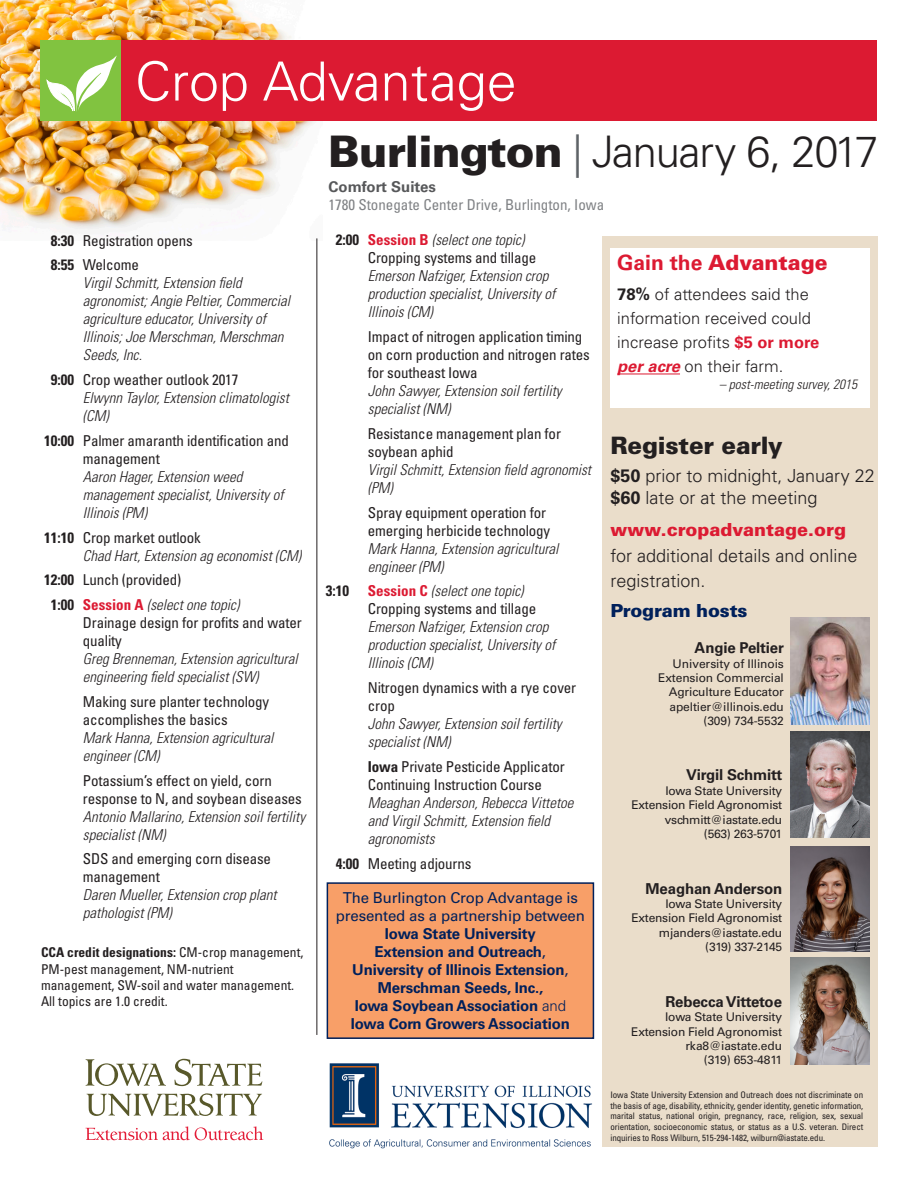
<style>
.page{position:relative;width:918px;height:1188px;background:#fff}
.page>*{position:absolute;margin:0;border:0;box-sizing:border-box;transform-origin:0 0}
.t1{font:300 54px "Univers LT Std";color:#fff}
.t2{font:300 43.5px "Univers LT Std";letter-spacing:-.025em;color:#231f20}
.t3{font:900 24px "Univers LT Std";letter-spacing:-.01em;color:#231f20}
.t4{font:900 21px "Univers LT Std";color:#dc1a32}
.t5{font:300 18px/21.6px "Univers LT Std";color:#231f20}
.t6{font:900 18px "Univers LT Std";color:#dc1a32}
.t7{font:900 18px "Univers LT Std";letter-spacing:-.01em;color:#00205b}
.t8{font:300 16.5px/24px "Univers LT Std";color:#231f20}
.t9{font:italic 300 condensed 15px/18px "Univers LT Std";color:#231f20}
.t10{font:condensed 15px/18px "Univers LT Std";letter-spacing:-.01em;color:#231f20}
.t11{font:700 15px/18px "Univers LT Std";letter-spacing:-.01em;color:#00205b;text-align:center}
.t12{font:15px/18px "Univers LT Std";letter-spacing:-.01em;color:#00205b;text-align:center}
.t13{font:700 15px "Univers LT Std";letter-spacing:-.01em;color:#231f20}
.t14{font:condensed 15px "Univers LT Std";color:#808285}
.t15{font:700 15px "Univers LT Std";color:#57585a}
.t16{font:condensed 13.5px/16.2px "Univers LT Std";color:#231f20}
.t17{font:italic 300 condensed 13.5px "Univers LT Std";color:#231f20}
.t18{font:12px/14.4px "Univers LT Std";letter-spacing:-.02em;color:#231f20;text-align:right}
.t19{font:condensed 9px/10.8px "Univers LT Std";letter-spacing:-.01em;color:#231f20;text-align:justify}
.s1{font-weight:700}
.s2{font-weight:700;font-style:normal}
.s3{font-weight:400;font-style:normal}
.s4{font-weight:700;font-style:normal;color:#dc1a32}
.s5{font-weight:900}
.s6{color:#5e6367}
.s7{font-weight:700;color:#dc1a32}
.s8{font-weight:300;font-style:italic}
.s9{font-weight:400}
.s10{font-weight:300}
.s11{font-weight:700;font-style:italic;color:#dc1a32}
</style>
<div class="page">
<img style="left:0;top:0;width:317px;height:240px">
<div style="left:40px;top:40px;width:838px;height:82px;background:#dc1a32"></div>
<div style="left:40px;top:40px;width:82px;height:82px;background:#81c340"></div>
<svg style="left:47px;top:55px;width:70px;height:57px"></svg>
<div style="left:602px;top:237px;width:276px;height:910px;background:#eaddca"></div>
<hr style="left:317px;top:238px;width:1px;height:797px;background:#231f20">
<svg style="left:86px;top:1059px;width:80px;height:27px"></svg>
<svg style="left:174px;top:1059px;width:88px;height:28px"></svg>
<svg style="left:87px;top:1093px;width:175px;height:23px"></svg>
<svg style="left:86px;top:1126px;width:177px;height:14px"></svg>
<img style="left:329px;top:1063px;width:263px;height:86px">
<div style="left:610px;top:248px;width:260px;height:159px;background:#fff"></div>
<hr style="left:617px;top:374px;width:63px;height:1px;background:#dc1a32">
<div style="left:327px;top:883px;width:266px;height:155px;background:#f89f68"></div>
<div style="left:327px;top:882px;width:267px;height:157px;border:2px solid #00205b"></div>
<img style="left:791px;top:732px;width:78px;height:106px">
<img style="left:791px;top:617px;width:78px;height:107px">
<img style="left:791px;top:846px;width:78px;height:105px">
<img style="left:791px;top:957px;width:78px;height:107px">
<h1 class="t1" style="left:135px;top:49px;width:383px">Crop Advantage</h1>
<p class="t10" style="left:51px;top:228px;width:144px;line-height:24.8px"><span class="s1">8:30</span> Registration opens<br><span class="s1">8:55</span> Welcome</p>
<p class="t9" style="left:83px;top:274px;width:209px">Virgil Schmitt, Extension field agronomist; Angie Peltier, Commercial agriculture educator, University of<br>Illinois; Joe Merschman, Merschman<br>Seeds, Inc.</p>
<p class="t9" style="left:83px;top:371px;width:208px;text-indent:-32px"><span class="s2">9:00</span> <span class="s3">Crop weather outlook 2017<br></span>Elwynn Taylor, Extension climatologist (CM)</p>
<p class="t10" style="left:83px;top:431px;width:208px;text-indent:-39px"><span class="s1">10:00</span> Palmer amaranth identification and management</p>
<p class="t9" style="left:83px;top:468px;width:202px">Aaron Hager, Extension weed management specialist, University of<br>Illinois (PM)</p>
<p class="t9" style="left:83px;top:529px;width:220px;text-indent:-39px"><span class="s2">11:10</span> <span class="s3">Crop market outlook<br></span>Chad Hart, Extension ag economist (CM)</p>
<p class="t9" style="left:51px;top:568px;width:190px;line-height:24.8px;text-indent:-7px"><span class="s2">12:00</span> <span class="s3">Lunch (provided)<br></span><span class="s2">1:00</span> <span class="s4">Session A</span> (select one topic)</p>
<p class="t10" style="left:83px;top:614px;width:220px">Drainage design for profits and water quality</p>
<p class="t9" style="left:83px;top:650px;width:216px">Greg Brenneman, Extension agricultural engineering field specialist (SW)</p>
<p class="t10" style="left:83px;top:692px;width:188px">Making sure planter technology accomplishes the basics</p>
<p class="t9" style="left:83px;top:729px;width:192px">Mark Hanna, Extension agricultural engineer (CM)</p>
<p class="t10" style="left:83px;top:771px;width:220px">Potassium’s effect on yield, corn response to N, and soybean diseases</p>
<p class="t9" style="left:83px;top:808px;width:224px">Antonio Mallarino, Extension soil fertility specialist (NM)</p>
<p class="t10" style="left:83px;top:850px;width:190px">SDS and emerging corn disease management</p>
<p class="t9" style="left:83px;top:886px;width:195px">Daren Mueller, Extension crop plant pathologist (PM)</p>
<p class="t16" style="left:41px;top:944px;width:264px"><span class="s1">CCA credit designations:</span> CM-crop management, PM-pest management, NM-nutrient management, SW-soil and water management.<br>All topics are 1.0 credit.</p>
<h2 class="t2" style="left:328px;top:125px;width:552px"><span class="s5">Burlington</span> <span class="s6">|</span> January 6, 2017</h2>
<p class="t15" style="left:328px;top:177px;width:109px">Comfort Suites</p>
<p class="t14" style="left:328px;top:195px;width:277px">1780 Stonegate Center Drive, Burlington, Iowa</p>
<p class="t10" style="left:368px;top:231px;width:170px;text-indent:-32px"><span class="s1">2:00</span> <span class="s7">Session B</span> <span class="s8">(select one topic)<br></span>Cropping systems and tillage</p>
<p class="t9" style="left:368px;top:267px;width:189px">Emerson Nafziger, Extension crop production specialist, University of<br>Illinois (CM)</p>
<p class="t10" style="left:368px;top:328px;width:224px">Impact of nitrogen application timing on corn production and nitrogen rates for southeast Iowa</p>
<p class="t9" style="left:368px;top:382px;width:195px">John Sawyer, Extension soil fertility specialist (NM)</p>
<p class="t10" style="left:368px;top:424px;width:195px">Resistance management plan for soybean aphid</p>
<p class="t9" style="left:368px;top:461px;width:225px">Virgil Schmitt, Extension field agronomist (PM)</p>
<p class="t10" style="left:368px;top:503px;width:184px">Spray equipment operation for emerging herbicide technology</p>
<p class="t9" style="left:368px;top:539px;width:192px">Mark Hanna, Extension agricultural engineer (PM)</p>
<p class="t10" style="left:368px;top:582px;width:170px;text-indent:-42px"><span class="s1">3:10</span> <span class="s7">Session C</span> <span class="s8">(select one topic)<br></span>Cropping systems and tillage</p>
<p class="t9" style="left:368px;top:618px;width:189px">Emerson Nafziger, Extension crop production specialist, University of<br>Illinois (CM)</p>
<p class="t10" style="left:368px;top:679px;width:210px">Nitrogen dynamics with a rye cover crop</p>
<p class="t9" style="left:368px;top:715px;width:195px">John Sawyer, Extension soil fertility specialist (NM)</p>
<p class="t10" style="left:368px;top:757px;width:198px"><span class="s1">Iowa</span> Private Pesticide Applicator<br>Continuing Instruction Course</p>
<p class="t9" style="left:368px;top:794px;width:207px">Meaghan Anderson, Rebecca Vittetoe and Virgil Schmitt, Extension field agronomists</p>
<p class="t10" style="left:336px;top:854px;width:137px"><span class="s1">4:00</span> Meeting adjourns</p>
<p class="t12" style="left:336px;top:889px;width:251px">The Burlington Crop Advantage is presented as a partnership between</p>
<p class="t11" style="left:351px;top:925px;width:221px">Iowa State University<br>Extension and Outreach<span class="s9">,<br></span>University of Illinois Extension<span class="s9">,<br></span>Merschman Seeds, Inc.,<br>Iowa Soybean Association <span class="s10">and<br></span>Iowa Corn Growers Association</p>
<h3 class="t4" style="left:617px;top:249px;width:212px"><span class="s1">Gain the</span> Advantage</h3>
<p class="t8" style="left:617px;top:282px;width:204px"><span class="s1">78%</span> of attendees said the information received could increase profits <span class="s7">$5 or more </span><span class="s11">per acre</span> on their farm.</p>
<p class="t17" style="left:719px;top:376px;width:140px">– post-meeting survey, 2015</p>
<h3 class="t3" style="left:610px;top:430px;width:174px">Register early</h3>
<p class="t5" style="left:610px;top:465px;width:266px"><span class="s1">$50</span> prior to midnight, January 22 <span class="s1">$60</span> late or at the meeting</p>
<p class="t6" style="left:610px;top:518px;width:237px">www.cropadvantage.org</p>
<p class="t5" style="left:610px;top:543px;width:249px;line-height:25.5px">for additional details and online registration.</p>
<p class="t7" style="left:610px;top:599px;width:139px">Program hosts</p>
<p class="t13" style="left:695px;top:639px;width:91px">Angie Peltier</p>
<p class="t18" style="left:658px;top:656px;width:127px">University of Illinois<br>Extension Commercial<br>Agriculture Educator apeltier@illinois.edu (309) 734-5532</p>
<p class="t13" style="left:686px;top:766px;width:98px">Virgil Schmitt</p>
<p class="t18" style="left:631px;top:783px;width:152px">Iowa State University<br>Extension Field Agronomist vschmitt@iastate.edu<br>(563) 263-5701</p>
<p class="t13" style="left:646px;top:879px;width:138px">Meaghan Anderson</p>
<p class="t18" style="left:631px;top:897px;width:152px">Iowa State University<br>Extension Field Agronomist mjanders@iastate.edu (319) 337-2145</p>
<p class="t13" style="left:665px;top:993px;width:118px">Rebecca Vittetoe</p>
<p class="t18" style="left:631px;top:1010px;width:152px">Iowa State University<br>Extension Field Agronomist rka8@iastate.edu<br>(319) 653-4811</p>
<p class="t19" style="left:610px;top:1089px;width:254px">Iowa State University Extension and Outreach does not discriminate on the basis of age, disability, ethnicity, gender identity, genetic information, marital status, national origin, pregnancy, race, religion, sex, sexual orientation, socioeconomic status, or status as a U.S. veteran. Direct inquiries to Ross Wilburn, 515-294-1482, wilburn@iastate.edu.</p>
</div>
